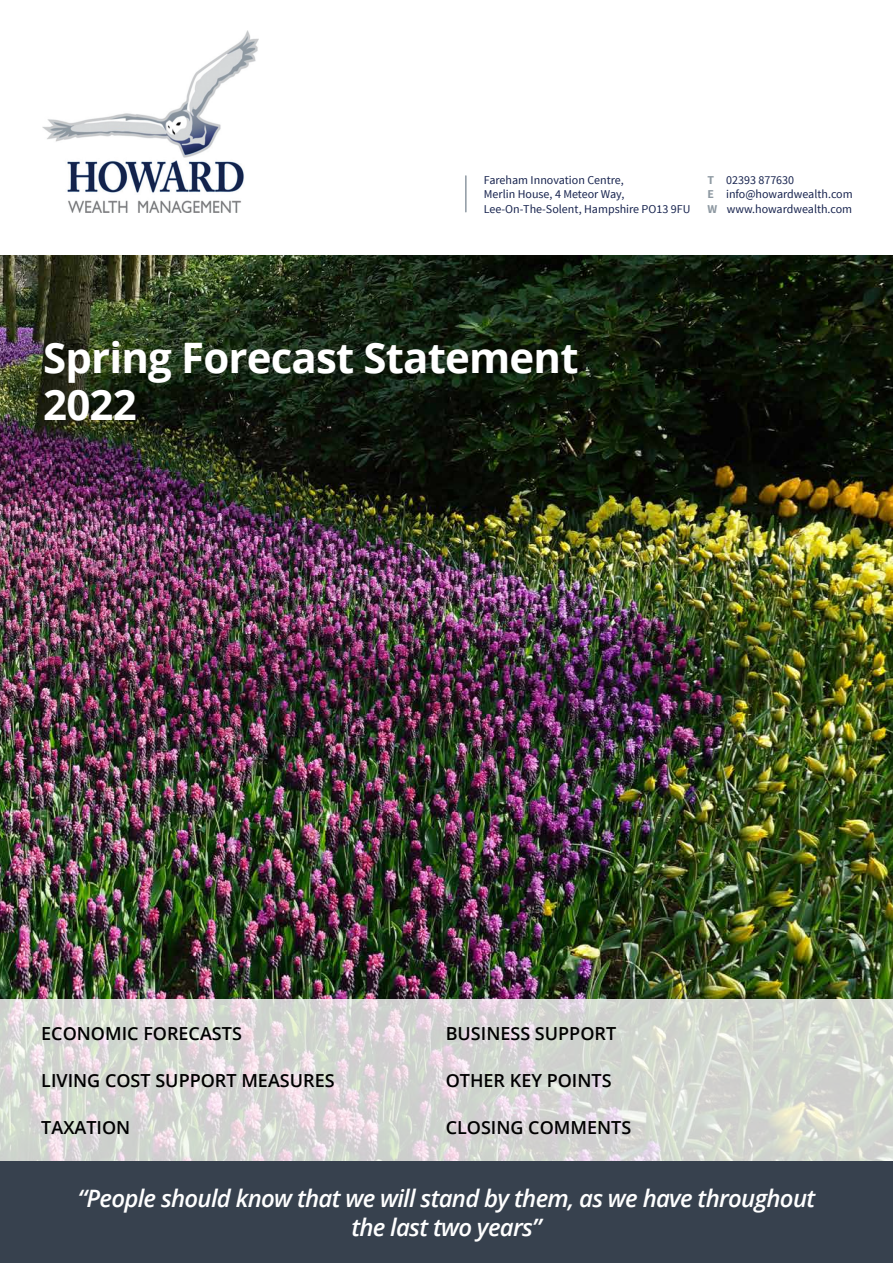
<style>
.page{position:relative;width:893px;height:1263px;background:#fff}
.page>*{position:absolute;margin:0;border:0;box-sizing:border-box;transform-origin:0 0}
.t1{font:700 42px/47px "Open Sans";letter-spacing:-.02em;color:#fff}
.t2{font:italic 600 24px/28.8px "Open Sans";letter-spacing:-.03em;color:#fff;text-align:center}
.t3{font:600 18px "Open Sans";color:#000}
.t4{font:12px/14.4px "Source Sans Pro";color:#17234e}
.s1{font-weight:700;color:#8e99a2}
</style>
<div class="page">
<img style="left:0;top:255px;width:893px;height:744px">
<div style="left:0;top:1161px;width:893px;height:102px;background:#37414e"></div>
<svg style="left:0;top:999px;width:893px;height:162px;background:#d8d8d5"></svg>
<hr style="left:465px;top:176px;width:2px;height:36px;background:#8e99a2">
<img style="left:43px;top:30px;width:216px;height:183px">
<p class="t4" style="left:484px;top:173px;width:208px">Fareham Innovation Centre,<br>Merlin House, 4 Meteor Way,<br>Lee-On-The-Solent, Hampshire PO13 9FU</p>
<p class="t4" style="left:707px;top:173px;width:147px"><span class="s1">T</span> 02393 877630<br><span class="s1">E</span> info@howardwealth.com<br><span class="s1">W</span> www.howardwealth.com</p>
<h1 class="t1" style="left:43px;top:333px;width:537px">Spring Forecast Statement<br>2022</h1>
<h3 class="t3" style="left:41px;top:1021px;width:202px">ECONOMIC FORECASTS</h3>
<h3 class="t3" style="left:41px;top:1068px;width:295px">LIVING COST SUPPORT MEASURES</h3>
<h3 class="t3" style="left:41px;top:1115px;width:91px">TAXATION</h3>
<h3 class="t3" style="left:446px;top:1021px;width:172px">BUSINESS SUPPORT</h3>
<h3 class="t3" style="left:446px;top:1068px;width:167px">OTHER KEY POINTS</h3>
<h3 class="t3" style="left:446px;top:1115px;width:187px">CLOSING COMMENTS</h3>
<h2 class="t2" style="left:78px;top:1183px;width:739px">“People should know that we will stand by them, as we have throughout the last two years”</h2>
</div>
